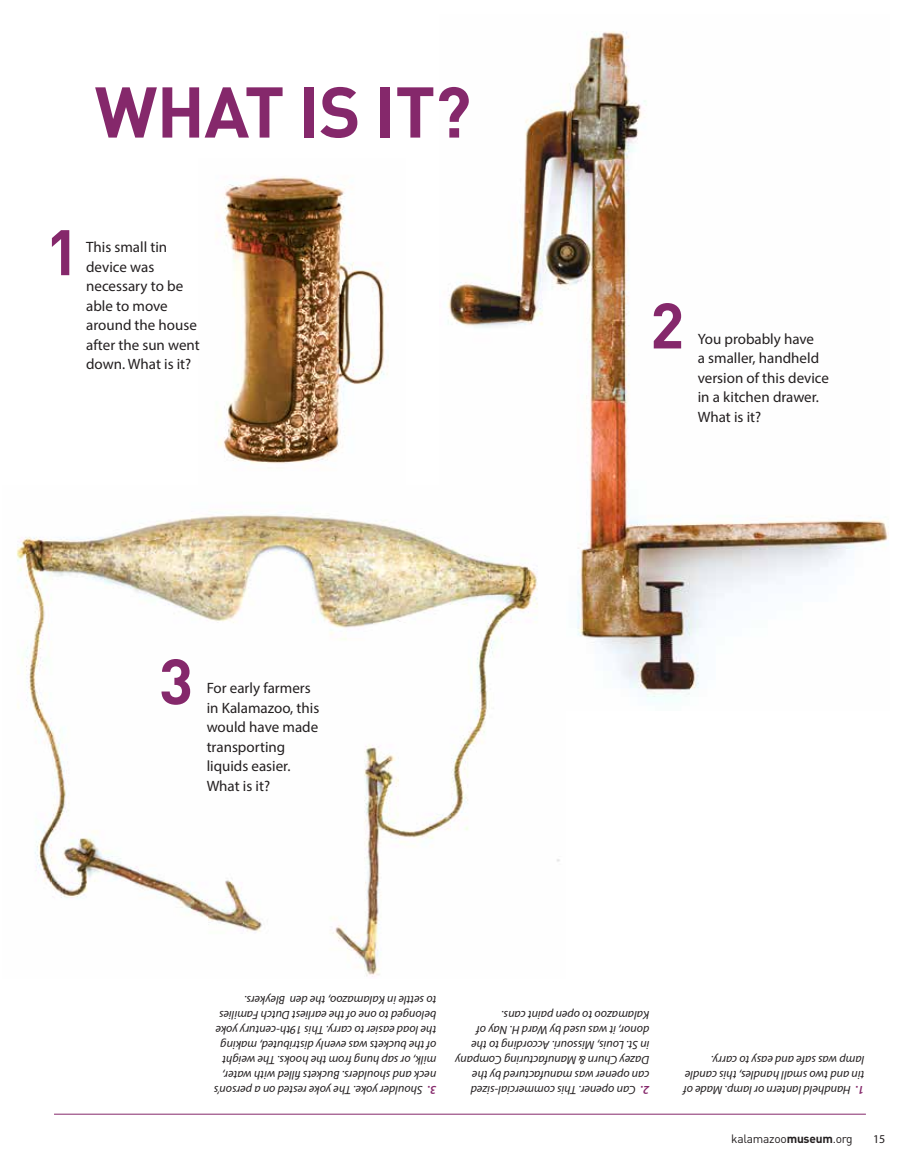
<style>
.page{position:relative;width:905px;height:1161px;background:#fff}
.page>*{position:absolute;margin:0;border:0;box-sizing:border-box;transform-origin:0 0}
.t1{font:700 70.5px "DIN Pro";letter-spacing:-.01em;color:#85286b}
.t2{font:700 63.3px "DIN Pro";color:#85286b}
.t3{font:15px/19.5px "Myriad Pro";color:#231f20}
.t4{font:italic 12px/15px "Myriad Pro";color:#231f20}
.t5{font:12px "DIN Pro";letter-spacing:-.02em;color:#231f20}
.t6{font:12px "Myriad Pro";color:#231f20}
.s1{font-weight:600;color:#85286b}
.s2{font-weight:700}
</style>
<div class="page">
<hr style="left:54px;top:1114px;width:811px;height:1px;background:#85286b">
<img style="left:448px;top:31px;width:441px;height:671px">
<img style="left:216px;top:176px;width:173px;height:288px">
<img style="left:16px;top:485px;width:549px;height:492px">
<h1 class="t1" style="left:95px;top:64px;width:378px">WHAT IS IT?</h1>
<h2 class="t2" style="left:45px;top:209px;width:36px">1</h2>
<p class="t3" style="left:86px;top:237px;width:115px">This small tin device was necessary to be able to move around the house after the sun went down. What is it?</p>
<h2 class="t2" style="left:650px;top:283px;width:36px">2</h2>
<p class="t3" style="left:697px;top:329px;width:133px">You probably have<br>a smaller, handheld version of this device in a kitchen drawer.<br>What is it?</p>
<h2 class="t2" style="left:159px;top:639px;width:36px">3</h2>
<p class="t3" style="left:207px;top:678px;width:114px">For early farmers in Kalamazoo, this would have made transporting liquids easier.<br>What is it?</p>
<p class="t4" style="left:436px;top:1098px;width:224px;rotate:-180deg"><span class="s1">3.</span> Shoulder yoke. The yoke rested on a person’s neck and shoulders. Buckets filled with water, milk, or sap hung from the hooks. The weight of the buckets was evenly distributed, making the load easier to carry. This 19th-century yoke belonged to one of the earliest Dutch Families to settle in Kalamazoo, the den Bleykers.</p>
<p class="t4" style="left:649px;top:1098px;width:196px;rotate:-180deg"><span class="s1">2.</span> Can opener. This commercial-sized can opener was manufactured by the Dazey Churn &amp; Manufacturing Company in St. Louis, Missouri. According to the donor, it was used by Ward H. Nay of Kalamazoo to open paint cans.</p>
<p class="t4" style="left:864px;top:1098px;width:182px;rotate:-180deg"><span class="s1">1.</span> Handheld lantern or lamp. Made of tin and two small handles, this candle lamp was safe and easy to carry.</p>
<p class="t5" style="left:731px;top:1131px;width:123px">kalamazoo<span class="s2">museum</span>.org</p>
<p class="t6" style="left:873px;top:1132px;width:14px">15</p>
</div>
